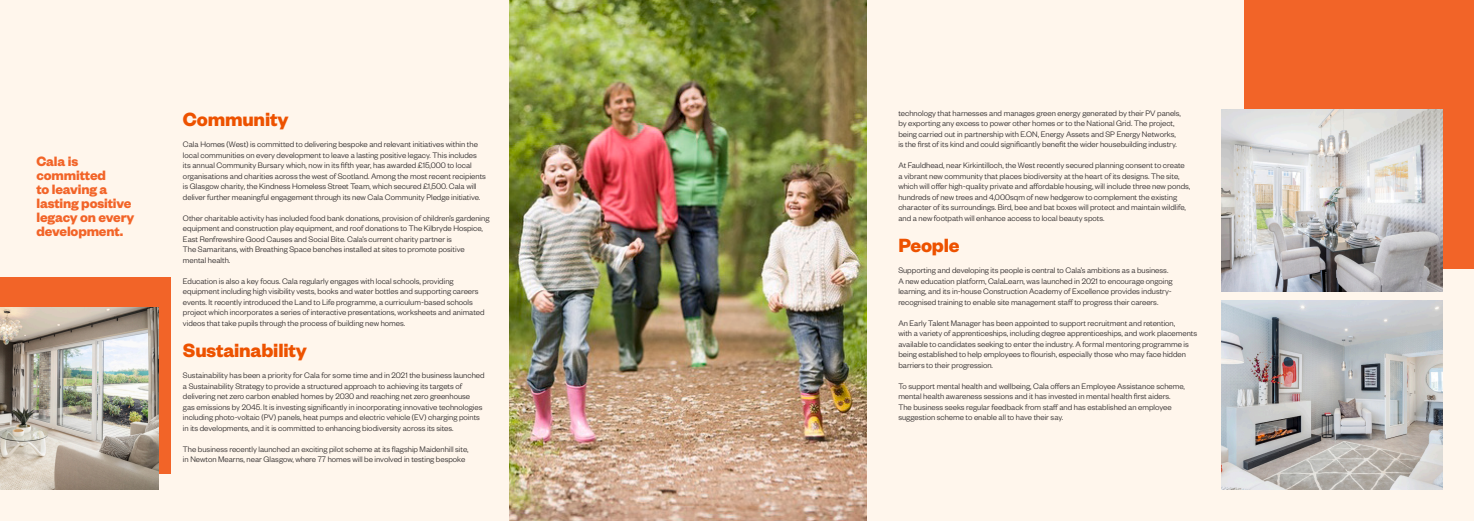
<style>
.page{position:relative;width:1474px;height:521px;background:#fff}
.page>*{position:absolute;margin:0;border:0;box-sizing:border-box;transform-origin:0 0}
.t1{font:700 21px "Founders Grotesk";letter-spacing:-.01em;color:#ed5200}
.t2{font:700 14.88px/14px "Founders Grotesk";letter-spacing:-.01em;color:#f26428}
.t3{font:300 8.75px/10.5px "Founders Grotesk";color:#231f20}
</style>
<div class="page">
<div style="left:0;top:0;width:1473px;height:521px;background:#fff6ec"></div>
<div style="left:1243px;top:0;width:230px;height:269px;background:#f26428"></div>
<img style="left:1221px;top:300px;width:221px;height:189px">
<img style="left:1221px;top:110px;width:221px;height:181px">
<div style="left:0;top:277px;width:170px;height:197px;background:#f26428"></div>
<img style="left:510px;top:0;width:356px;height:521px">
<img style="left:0;top:307px;width:159px;height:182px">
<p class="t2" style="left:36px;top:154px;width:99px">Cala is committed<br>to leaving a lasting positive legacy on every development.</p>
<p class="t1" style="left:183px;top:106px;width:107px">Community</p>
<p class="t3" style="left:183px;top:139px;width:304px">Cala Homes (West) is committed to delivering bespoke and relevant initiatives within the local communities on every development to leave a lasting positive legacy. This includes its annual Community Bursary which, now in its fifth year, has awarded £15,000 to local organisations and charities across the west of Scotland. Among the most recent recipients is Glasgow charity, the Kindness Homeless Street Team, which secured £1,500. Cala will deliver further meaningful engagement through its new Cala Community Pledge initiative.</p>
<p class="t3" style="left:183px;top:212px;width:308px">Other charitable activity has included food bank donations, provision of children’s gardening equipment and construction play equipment, and roof donations to The Kilbryde Hospice, East Renfrewshire Good Causes and Social Bite. Cala’s current charity partner is<br>The Samaritans, with Breathing Space benches installed at sites to promote positive mental health.</p>
<p class="t3" style="left:183px;top:275px;width:303px">Education is also a key focus. Cala regularly engages with local schools, providing equipment including high visibility vests, books and water bottles and supporting careers events. It recently introduced the Land to Life programme, a curriculum-based schools project which incorporates a series of interactive presentations, worksheets and animated videos that take pupils through the process of building new homes.</p>
<p class="t1" style="left:183px;top:337px;width:125px">Sustainability</p>
<p class="t3" style="left:183px;top:370px;width:303px">Sustainability has been a priority for Cala for some time and in 2021 the business launched a Sustainability Strategy to provide a structured approach to achieving its targets of delivering net zero carbon enabled homes by 2030 and reaching net zero greenhouse<br>gas emissions by 2045. It is investing significantly in incorporating innovative technologies including photo-voltaic (PV) panels, heat pumps and electric vehicle (EV) charging points in its developments, and it is committed to enhancing biodiversity across its sites.</p>
<p class="t3" style="left:183px;top:443px;width:287px">The business recently launched an exciting pilot scheme at its flagship Maidenhill site, in Newton Mearns, near Glasgow, where 77 homes will be involved in testing bespoke</p>
<p class="t3" style="left:898px;top:107px;width:284px">technology that harnesses and manages green energy generated by their PV panels, by exporting any excess to power other homes or to the National Grid. The project, being carried out in partnership with E.ON, Energy Assets and SP Energy Networks, is the first of its kind and could significantly benefit the wider housebuilding industry.</p>
<p class="t3" style="left:898px;top:160px;width:293px">At Fauldhead, near Kirkintilloch, the West recently secured planning consent to create a vibrant new community that places biodiversity at the heart of its designs. The site, which will offer high-quality private and affordable housing, will include three new ponds, hundreds of new trees and 4,000sqm of new hedgerow to complement the existing character of its surroundings. Bird, bee and bat boxes will protect and maintain wildlife, and a new footpath will enhance access to local beauty spots.</p>
<p class="t1" style="left:898px;top:232px;width:63px">People</p>
<p class="t3" style="left:898px;top:265px;width:276px">Supporting and developing its people is central to Cala’s ambitions as a business.<br>A new education platform, CalaLearn, was launched in 2021 to encourage ongoing learning, and its in-house Construction Academy of Excellence provides industry&shy;recognised training to enable site management staff to progress their careers.</p>
<p class="t3" style="left:898px;top:317px;width:300px">An Early Talent Manager has been appointed to support recruitment and retention,<br>with a variety of apprenticeships, including degree apprenticeships, and work placements available to candidates seeking to enter the industry. A formal mentoring programme is being established to help employees to flourish, especially those who may face hidden barriers to their progression.</p>
<p class="t3" style="left:898px;top:380px;width:288px">To support mental health and wellbeing, Cala offers an Employee Assistance scheme, mental health awareness sessions and it has invested in mental health first aiders.<br>The business seeks regular feedback from staff and has established an employee suggestion scheme to enable all to have their say.</p>
</div>
